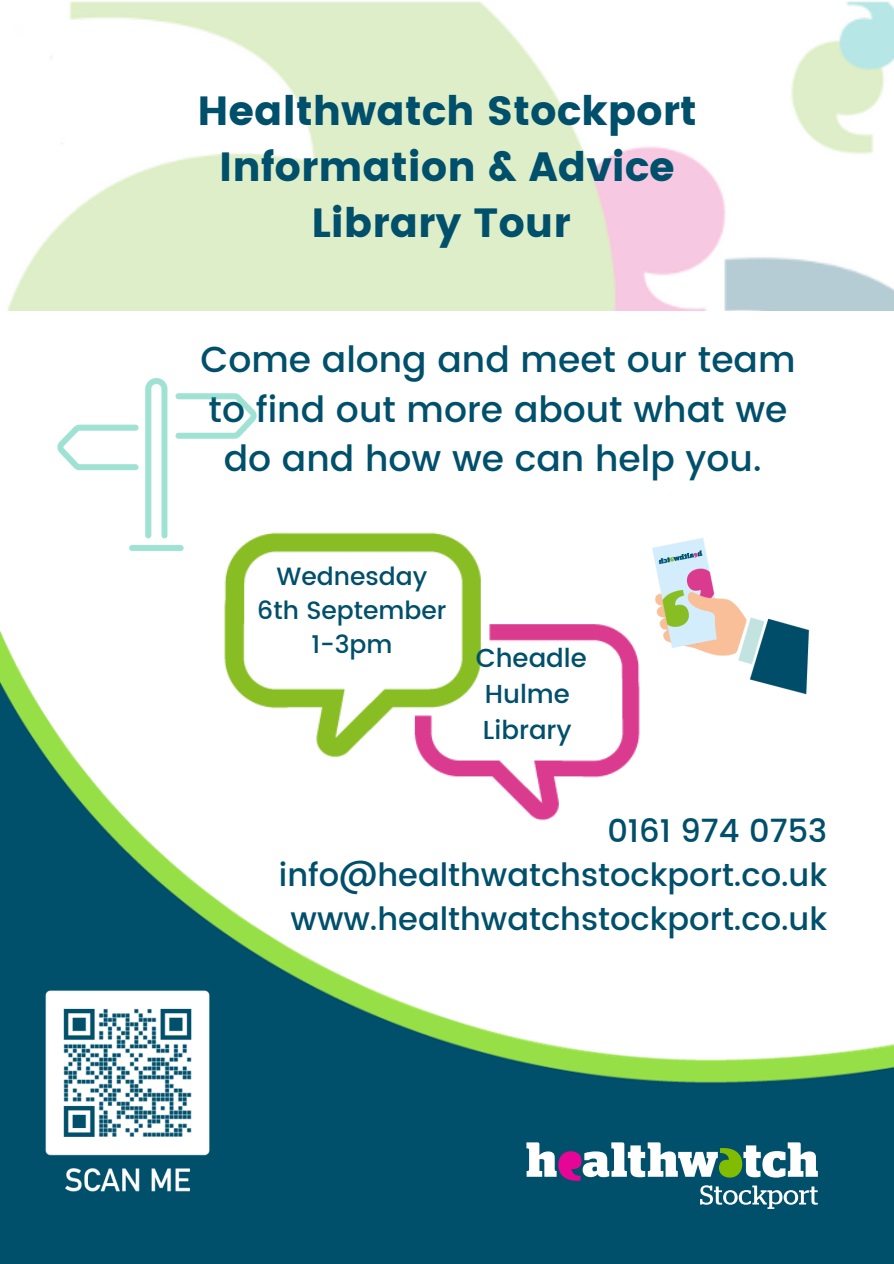
<style>
.page{position:relative;width:894px;height:1264px;background:#fff}
.page>*{position:absolute;margin:0;border:0;box-sizing:border-box;transform-origin:0 0}
.t1{font:40.65px/56.2px "Poppins";color:#004f6b;text-align:center}
.t2{font:500 36px/49.5px "Poppins";color:#004f6b;text-align:center}
.t3{font:500 31.95px "Poppins";color:#004f6b}
.t4{font:500 25.95px/35.7px "Poppins";color:#004f6b}
.t5{font:500 25.05px/34px "Poppins";color:#004f6b;text-align:center}
</style>
<div class="page">
<img style="left:0;top:631px;width:893px;height:632px">
<svg style="left:526px;top:1142px;width:291px;height:66px"></svg>
<img style="left:735px;top:604px;width:118px;height:134px">
<img style="left:7px;top:1px;width:886px;height:310px">
<img style="left:127px;top:532px;width:608px;height:448px">
<img style="left:39px;top:984px;width:177px;height:219px">
<img style="left:57px;top:378px;width:200px;height:187px">
<p class="t1" style="left:197px;top:83px;width:500px">Healthwatch Stockport<br>Information &amp; Advice<br>Library Tour</p>
<p class="t2" style="left:200px;top:335px;width:596px">Come along and meet our team to find out more about what we do and how we can help you.</p>
<p class="t5" style="left:257px;top:559px;width:191px">Wednesday<br>6th September<br>1-3pm</p>
<p class="t4" style="left:475px;top:640px;width:113px">Cheadle<br>Hulme<br>Library</p>
<p class="t3" style="left:607px;top:812px;width:221px">0161 974 0753</p>
<p class="t3" style="left:279px;top:856px;width:549px">info@healthwatchstockport.co.uk</p>
<p class="t3" style="left:290px;top:900px;width:538px">www.healthwatchstockport.co.uk</p>
</div>
